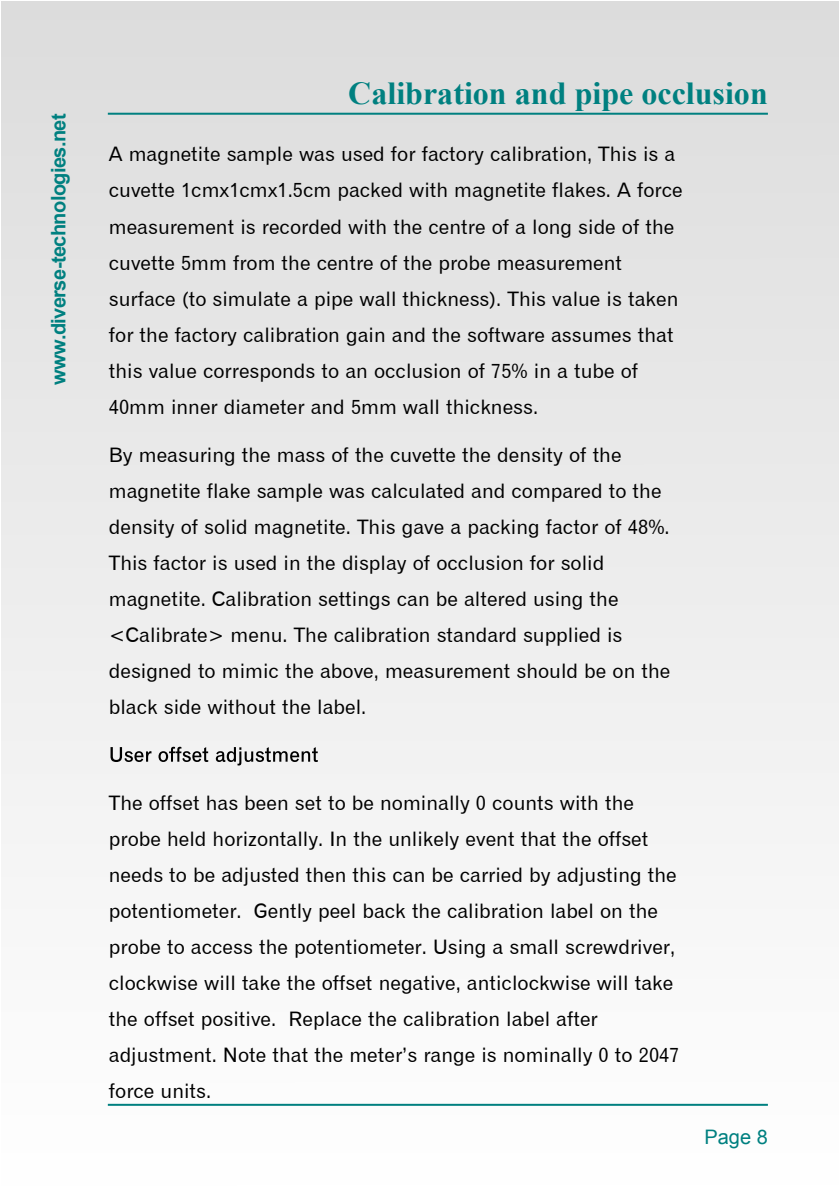
<style>
.page{position:relative;width:840px;height:1191px;background:#fff}
.page>*{position:absolute;margin:0;border:0;box-sizing:border-box;transform-origin:0 0}
.t1{font:700 32px "Times New Roman";color:#008080}
.t2{font:20px/36px "Gothic 720 BT Roman B";color:#000}
.t3{font:700 20px "Arial";letter-spacing:-.03em;color:#008080}
.t4{font:20px "Arial";color:#008080}
</style>
<div class="page">
<div style="left:1px;top:1px;width:837px;height:1189px;background:linear-gradient(to bottom,#dcdcdc,#fefefe)"></div>
<hr style="left:108px;top:113px;width:659px;height:2px;background:#008080">
<hr style="left:108px;top:1103px;width:659px;height:2px;background:#008080">
<svg style="left:110px;top:747px;width:41px;height:15px"></svg>
<svg style="left:158px;top:746px;width:50px;height:16px"></svg>
<svg style="left:216px;top:747px;width:101px;height:18px"></svg>
<p class="t3" style="left:51px;top:385px;width:273px;rotate:-90deg">www.diverse-technologies.net</p>
<h1 class="t1" style="left:348px;top:82px;width:421px">Calibration and pipe occlusion</h1>
<p class="t2" style="left:109px;top:138px;width:575px">A magnetite sample was used for factory calibration, This is a cuvette 1cmx1cmx1.5cm packed with magnetite flakes. A force measurement is recorded with the centre of a long side of the cuvette 5mm from the centre of the probe measurement surface (to simulate a pipe wall thickness). This value is taken for the factory calibration gain and the software assumes that this value corresponds to an occlusion of 75% in a tube of 40mm inner diameter and 5mm wall thickness.</p>
<p class="t2" style="left:109px;top:438px;width:562px">By measuring the mass of the cuvette the density of the magnetite flake sample was calculated and compared to the density of solid magnetite. This gave a packing factor of 48%.<br>This factor is used in the display of occlusion for solid magnetite. Calibration settings can be altered using the &lt;Calibrate&gt; menu. The calibration standard supplied is designed to mimic the above, measurement should be on the black side without the label.</p>
<p class="t2" style="left:109px;top:786px;width:572px">The offset has been set to be nominally 0 counts with the probe held horizontally. In the unlikely event that the offset needs to be adjusted then this can be carried by adjusting the potentiometer. Gently peel back the calibration label on the probe to access the potentiometer. Using a small screwdriver, clockwise will take the offset negative, anticlockwise will take the offset positive. Replace the calibration label after adjustment. Note that the meter’s range is nominally 0 to 2047 force units.</p>
<p class="t4" style="left:704px;top:1129px;width:65px">Page 8</p>
</div>
